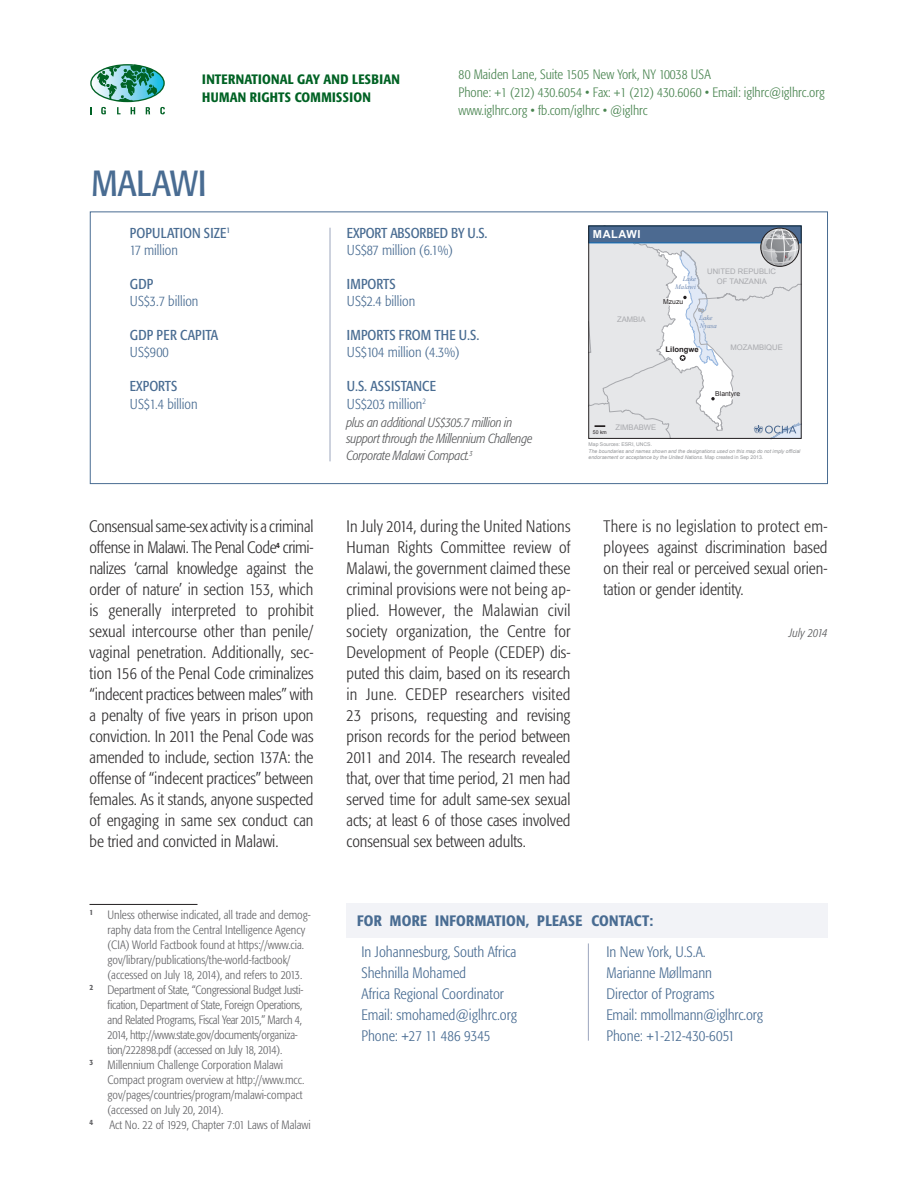
<style>
.page{position:relative;width:918px;height:1188px;background:#fff}
.page>*{position:absolute;margin:0;border:0;box-sizing:border-box;transform-origin:0 0}
.countryName{font:condensed 36px "Formata";color:#496c92}
.BodyType{font:300 condensed 16.5px/21px "Formata";color:#312f30;text-align:justify}
.address{font:300 condensed 15px "Formata";color:#496c92}
.address-2{font:500 condensed 15px "Formata";letter-spacing:.02em;color:#496c92}
.t1{font:300 condensed 14.25px "Formata";color:#496c92}
.t2{font:condensed 14.25px "Formata";color:#496c92}
.t3{font:condensed 14.25px "Formata";letter-spacing:.02em;color:#496c92}
.t4{font:300 condensed 13.5px/18px "Formata";color:#4a8551}
.t5{font:500 condensed 13.5px/18px "Formata";letter-spacing:.02em;color:#006224}
.t6{font:italic 300 condensed 13.2px/15.8px "Formata";letter-spacing:-.02em;color:#57585a}
.Footnote_text{font:300 condensed 12px/15px "Formata";color:#636366}
.Footnote_text-2{font:300 condensed 12px/15px "Formata";letter-spacing:-.02em;color:#636366}
.t7{font:italic 300 condensed 12px "Formata";letter-spacing:.01em;color:#57585a}
.t8{font:700 11.1px "Arial";letter-spacing:.05em;color:#fff}
.Footnote_text-3{font:500 condensed 7.8px "Formata";color:#636366}
.t9{font:7.65px/9.1px "Arial";color:#a8a9ad;text-align:center}
.t10{font:700 7.65px "Arial";color:#231f20}
.t11{font:italic 6.75px/8.1px "Times New Roman";color:#6a86b1}
.t12{font:6.75px "Arial";color:#231f20}
.t13{font:italic 5.1px/6.1px "Arial";color:#939598}
.t14{font:5.1px "Arial";color:#231f20}
.s1{font-style:normal}
</style>
<div class="page">
<svg style="left:90px;top:64px;width:75px;height:50px"></svg>
<div style="left:90px;top:212px;width:738px;height:272px;border:1px solid #496c92"></div>
<hr style="left:330px;top:228px;width:1px;height:233px;background:#9ca6bd">
<hr style="left:90px;top:904px;width:108px;height:1px;background:#231f20">
<svg style="left:589px;top:226px;width:212px;height:214px;background:#d8dbe1"></svg>
<div style="left:761px;top:228px;width:38px;height:39px;border:1px solid #231f20;border-radius:50%"></div>
<svg style="left:761px;top:228px;width:38px;height:38px"></svg>
<div style="left:347px;top:904px;width:481px;height:34px;background:#f2f3f7"></div>
<hr style="left:588px;top:943px;width:1px;height:98px;background:#9ca6bd">
<p class="t5" style="left:202px;top:70px;width:199px">INTERNATIONAL GAY AND LESBIAN<br>HUMAN RIGHTS COMMISSION</p>
<p class="countryName" style="left:92px;top:162px;width:116px">MALAWI</p>
<p class="t4" style="left:459px;top:66px;width:368px">80 Maiden Lane, Suite 1505 New York, NY 10038 USA<br>Phone: +1 (212) 430.6054 • Fax: +1 (212) 430.6060 • Email: iglhrc@iglhrc.org www.iglhrc.org • fb.com/iglhrc • @iglhrc</p>
<p class="t2" style="left:130px;top:224px;width:102px">POPULATION SIZE<sup>1</sup></p>
<p class="t1" style="left:130px;top:242px;width:50px">17 million</p>
<p class="t2" style="left:130px;top:276px;width:25px">GDP</p>
<p class="t1" style="left:130px;top:293px;width:70px">US$3.7 billion</p>
<p class="t3" style="left:130px;top:327px;width:90px">GDP PER CAPITA</p>
<p class="t1" style="left:130px;top:344px;width:40px">US$900</p>
<p class="t2" style="left:130px;top:378px;width:49px">EXPORTS</p>
<p class="t1" style="left:130px;top:395px;width:69px">US$1.4 billion</p>
<p class="BodyType" style="left:89px;top:516px;width:226px">Consensual same-sex activity is a criminal offense in Malawi. The Penal Code<sup>4</sup> crimi&shy;nalizes ‘carnal knowledge against the order of nature’ in section 153, which is generally interpreted to prohibit sexual intercourse other than penile/ vaginal penetration. Additionally, sec&shy;tion 156 of the Penal Code criminalizes “indecent practices between males” with a penalty of five years in prison upon conviction. In 2011 the Penal Code was amended to include, section 137A: the offense of “indecent practices” between females. As it stands, anyone suspected of engaging in same sex conduct can be tried and convicted in Malawi.</p>
<p class="Footnote_text" style="left:108px;top:908px;width:205px;text-indent:-18px"><sup>1</sup> Unless otherwise indicated, all trade and demog&shy;raphy data from the Central Intelligence Agency (CIA) World Factbook found at https://www.cia. gov/library/publications/the-world-factbook/ (accessed on July 18, 2014), and refers to 2013.</p>
<p class="Footnote_text-2" style="left:108px;top:983px;width:197px;text-indent:-18px"><sup>2</sup> Department of State, “Congressional Budget Justi&shy;fication, Department of State, Foreign Operations, and Related Programs, Fiscal Year 2015,” March 4, 2014, http://www.state.gov/documents/organiza&shy;tion/222898.pdf (accessed on July 18, 2014).</p>
<p class="Footnote_text" style="left:108px;top:1058px;width:198px;text-indent:-18px"><sup>3</sup> Millennium Challenge Corporation Malawi Compact program overview at http://www.mcc. gov/pages/countries/program/malawi-compact (accessed on July 20, 2014).</p>
<p class="Footnote_text-3" style="left:90px;top:1117px;width:5px">4</p>
<p class="Footnote_text" style="left:109px;top:1118px;width:203px">Act No. 22 of 1929, Chapter 7:01 Laws of Malawi</p>
<p class="t2" style="left:347px;top:224px;width:142px">EXPORT ABSORBED BY U.S.</p>
<p class="t1" style="left:347px;top:242px;width:108px">US$87 million (6.1%)</p>
<p class="t2" style="left:347px;top:276px;width:50px">IMPORTS</p>
<p class="t1" style="left:347px;top:293px;width:70px">US$2.4 billion</p>
<p class="t2" style="left:347px;top:327px;width:134px">IMPORTS FROM THE U.S.</p>
<p class="t1" style="left:347px;top:344px;width:114px">US$104 million (4.3%)</p>
<p class="t2" style="left:347px;top:378px;width:91px">U.S. ASSISTANCE</p>
<p class="t1" style="left:347px;top:395px;width:81px">US$203 million<sup>2</sup></p>
<p class="t6" style="left:347px;top:415px;width:188px">plus an additional US$305.7 million in support through the Millennium Challenge</p>
<p class="t6" style="left:347px;top:448px;width:128px">Corporate Malawi Compact.<sup>3</sup></p>
<p class="t8" style="left:593px;top:227px;width:49px">MALAWI</p>
<p class="t9" style="left:617px;top:315px;width:30px">ZAMBIA</p>
<p class="t11" style="left:675px;top:274px;width:22px;text-align:right">Lake<br>Malawi</p>
<p class="t12" style="left:663px;top:297px;width:22px">Mzuzu</p>
<p class="t9" style="left:707px;top:267px;width:70px">UNITED REPUBLIC<br>OF TANZANIA</p>
<p class="t11" style="left:699px;top:314px;width:19px">Lake<br>Nyasa</p>
<p class="t10" style="left:666px;top:345px;width:35px">Lilongwe</p>
<p class="t9" style="left:731px;top:343px;width:54px">MOZAMBIQUE</p>
<p class="t12" style="left:715px;top:390px;width:26px">Blantyre</p>
<p class="t14" style="left:593px;top:429px;width:15px">50 km</p>
<p class="t9" style="left:615px;top:423px;width:42px">ZIMBABWE</p>
<p class="t13" style="left:589px;top:442px;width:213px"><span class="s1">Map Sources: ESRI, UNCS.<br></span>The boundaries and names shown and the designations used on this map do not imply official endorsement or acceptance by the United Nations. <span class="s1">Map created in Sep 2013.</span></p>
<p class="BodyType" style="left:347px;top:516px;width:226px">In July 2014, during the United Nations Human Rights Committee review of Malawi, the government claimed these criminal provisions were not being ap&shy;plied. However, the Malawian civil society organization, the Centre for Development of People (CEDEP) dis&shy;puted this claim, based on its research in June. CEDEP researchers visited 23 prisons, requesting and revising prison records for the period between 2011 and 2014. The research revealed that, over that time period, 21 men had served time for adult same-sex sexual acts; at least 6 of those cases involved consensual sex between adults.</p>
<p class="BodyType" style="left:604px;top:516px;width:226px">There is no legislation to protect em&shy;ployees against discrimination based on their real or perceived sexual orien&shy;tation or gender identity.</p>
<p class="t7" style="left:789px;top:626px;width:40px">July 2014</p>
<p class="address-2" style="left:357px;top:911px;width:298px">FOR MORE INFORMATION, PLEASE CONTACT:</p>
<p class="address" style="left:362px;top:943px;width:156px">In Johannesburg, South Africa</p>
<p class="address" style="left:362px;top:964px;width:106px">Shehnilla Mohamed</p>
<p class="address" style="left:362px;top:985px;width:144px">Africa Regional Coordinator</p>
<p class="address" style="left:362px;top:1006px;width:157px">Email: smohamed@iglhrc.org</p>
<p class="address" style="left:362px;top:1027px;width:130px">Phone: +27 11 486 9345</p>
<p class="address" style="left:607px;top:943px;width:101px">In New York, U.S.A.</p>
<p class="address" style="left:607px;top:964px;width:107px">Marianne Møllmann</p>
<p class="address" style="left:607px;top:985px;width:110px">Director of Programs</p>
<p class="address" style="left:607px;top:1006px;width:158px">Email: mmollmann@iglhrc.org</p>
<p class="address" style="left:607px;top:1027px;width:130px">Phone: +1-212-430-6051</p>
</div>
